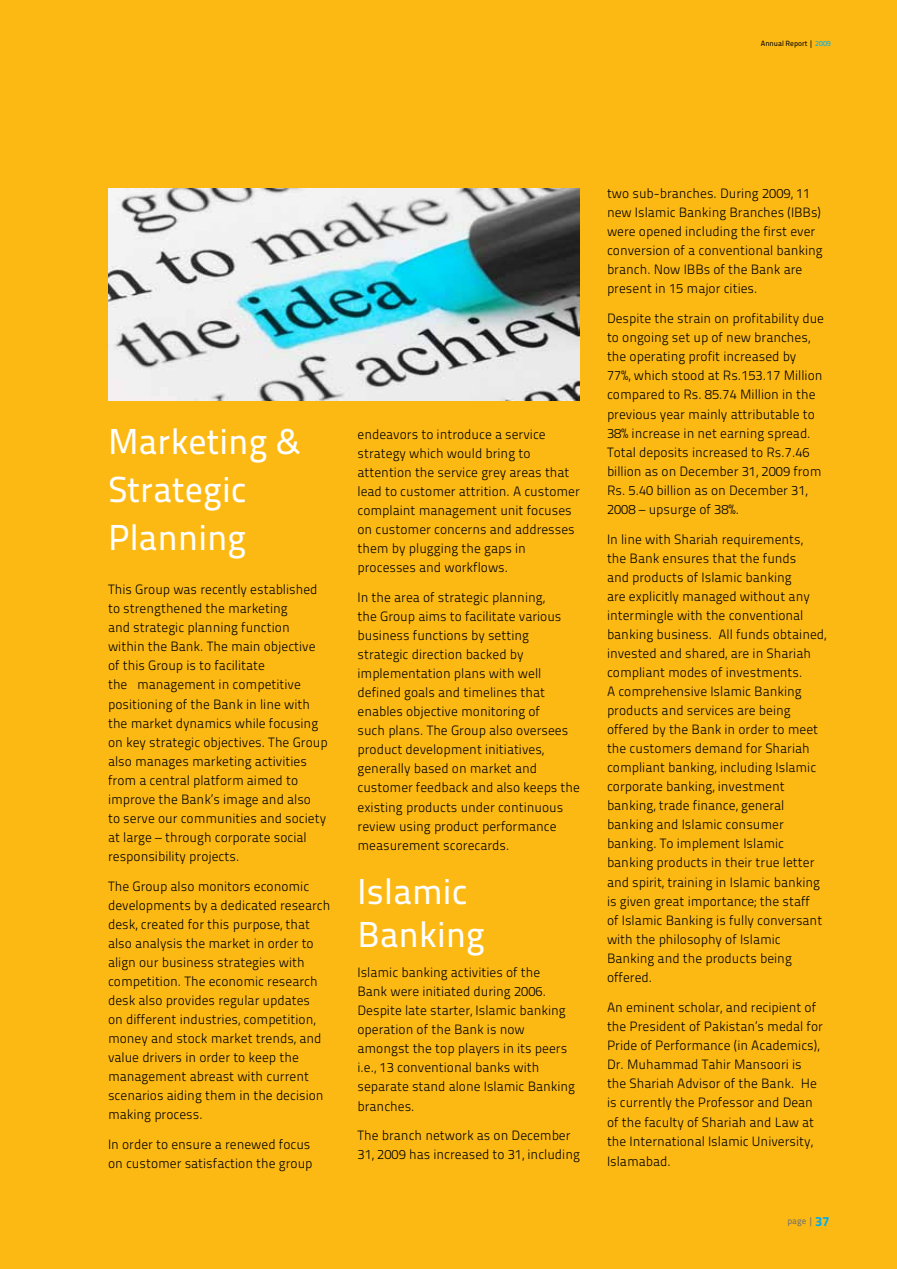
<style>
.page{position:relative;width:897px;height:1269px;background:#fff}
.page>*{position:absolute;margin:0;border:0;box-sizing:border-box;transform-origin:0 0}
.t1{font:36px/48px "Titillium Maps 26 L 500 wt";color:#fff}
.t2{font:13.5px/19px "Titillium Maps 26 L 250 wt";color:#000}
.t3{font:9px "Titillium Maps 26 L 500 wt";color:#6d6e71}
.t4{font:7.5px "Titillium Maps 26 L 500 wt";color:#000}
.s1{color:#00aeef}
.s2{font-family:"Titillium Maps 26 L 999 wt";font-size:13.35px;color:#00aeef}
</style>
<div class="page">
<div style="left:0;top:0;width:896px;height:1269px;background:#fdb913"></div>
<img style="left:108px;top:188px;width:472px;height:213px">
<p class="t4" style="left:760px;top:38px;width:72px">Annual Report | <span class="s1">2009</span></p>
<h1 class="t1" style="left:108px;top:416px;width:194px">Marketing &amp;<br>Strategic<br>Planning</h1>
<p class="t2" style="left:108px;top:579px;width:221px">This Group was recently established to strengthened the marketing<br>and strategic planning function within the Bank. The main objective of this Group is to facilitate<br>the management in competitive positioning of the Bank in line with the market dynamics while focusing on key strategic objectives. The Group also manages marketing activities from a central platform aimed to improve the Bank’s image and also<br>to serve our communities and society at large – through corporate social responsibility projects.</p>
<p class="t2" style="left:108px;top:876px;width:224px">The Group also monitors economic developments by a dedicated research desk, created for this purpose, that also analysis the market in order to align our business strategies with competition. The economic research desk also provides regular updates<br>on different industries, competition, money and stock market trends, and value drivers in order to keep the management abreast with current scenarios aiding them in the decision making process.</p>
<p class="t2" style="left:108px;top:1134px;width:206px">In order to ensure a renewed focus on customer satisfaction the group</p>
<p class="t2" style="left:357px;top:424px;width:224px">endeavors to introduce a service strategy which would bring to attention the service grey areas that lead to customer attrition. A customer complaint management unit focuses on customer concerns and addresses them by plugging the gaps in processes and workflows.</p>
<p class="t2" style="left:357px;top:587px;width:224px">In the area of strategic planning,<br>the Group aims to facilitate various business functions by setting strategic direction backed by implementation plans with well defined goals and timelines that enables objective monitoring of<br>such plans. The Group also oversees product development initiatives, generally based on market and customer feedback and also keeps the existing products under continuous review using product performance measurement scorecards.</p>
<h1 class="t1" style="left:357px;top:868px;width:129px;line-height:43.2px">Islamic<br>Banking</h1>
<p class="t2" style="left:357px;top:962px;width:219px">Islamic banking activities of the<br>Bank were initiated during 2006.<br>Despite late starter, Islamic banking operation of the Bank is now amongst the top players in its peers i.e., 13 conventional banks with separate stand alone Islamic Banking branches.</p>
<p class="t2" style="left:357px;top:1125px;width:224px">The branch network as on December<br>31, 2009 has increased to 31, including</p>
<p class="t2" style="left:607px;top:183px;width:217px">two sub-branches. During 2009, 11 new Islamic Banking Branches (IBBs) were opened including the first ever conversion of a conventional banking branch. Now IBBs of the Bank are present in 15 major cities.</p>
<p class="t2" style="left:607px;top:308px;width:218px">Despite the strain on profitability due to ongoing set up of new branches, the operating profit increased by<br>77%, which stood at Rs.153.17 Million compared to Rs. 85.74 Million in the previous year mainly attributable to 38% increase in net earning spread.<br>Total deposits increased to Rs.7.46 billion as on December 31, 2009 from Rs. 5.40 billion as on December 31, 2008 – upsurge of 38%.</p>
<p class="t2" style="left:607px;top:529px;width:221px">In line with Shariah requirements,<br>the Bank ensures that the funds<br>and products of Islamic banking<br>are explicitly managed without any intermingle with the conventional banking business. All funds obtained, invested and shared, are in Shariah compliant modes of investments.<br>A comprehensive Islamic Banking products and services are being offered by the Bank in order to meet the customers demand for Shariah compliant banking, including Islamic corporate banking, investment banking, trade finance, general banking and Islamic consumer banking. To implement Islamic banking products in their true letter and spirit, training in Islamic banking is given great importance; the staff<br>of Islamic Banking is fully conversant with the philosophy of Islamic Banking and the products being offered.</p>
<p class="t2" style="left:607px;top:997px;width:217px">An eminent scholar, and recipient of the President of Pakistan’s medal for Pride of Performance (in Academics), Dr. Muhammad Tahir Mansoori is the Shariah Advisor of the Bank. He is currently the Professor and Dean of the faculty of Shariah and Law at the International Islamic University, Islamabad.</p>
<p class="t3" style="left:787px;top:1214px;width:43px">page | <span class="s2">37</span></p>
</div>
